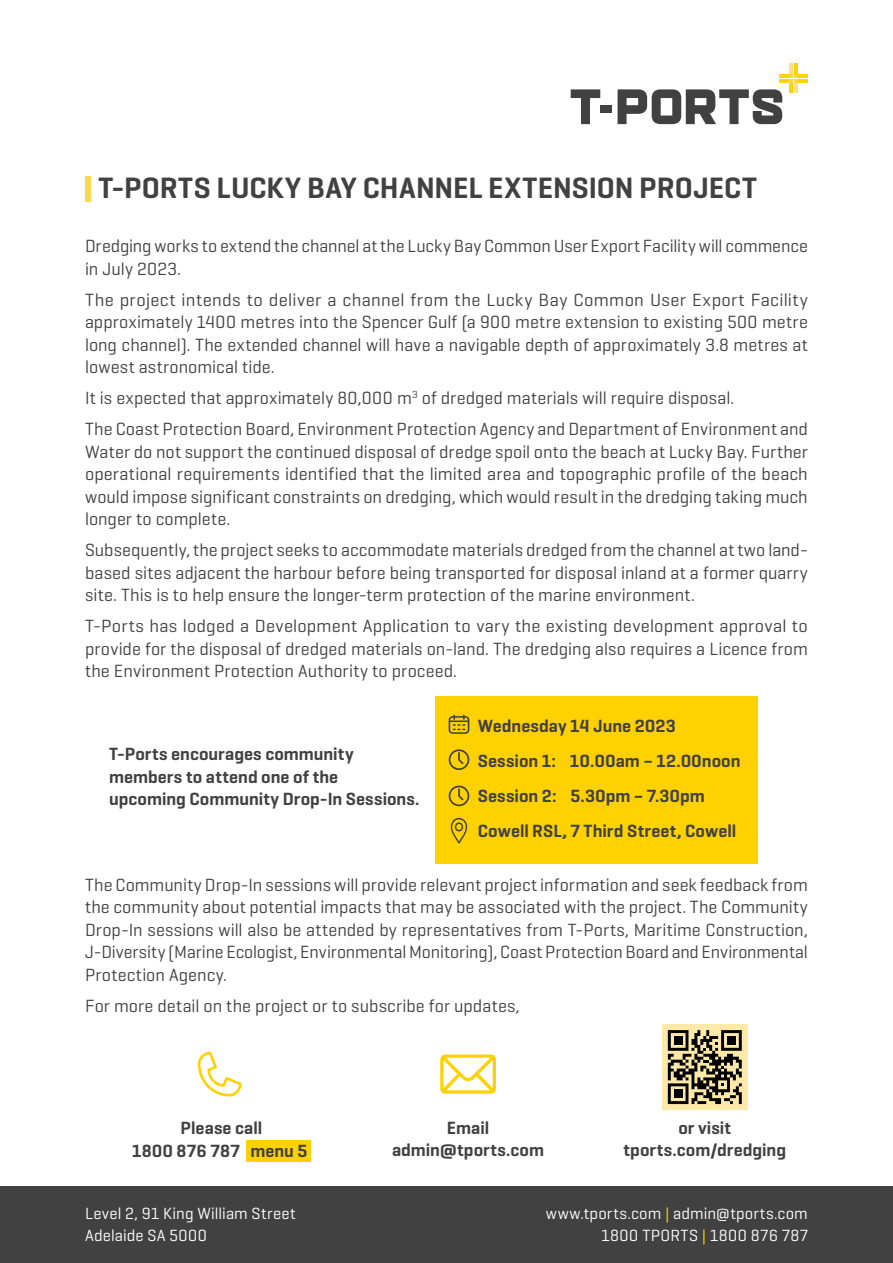
<style>
.page{position:relative;width:893px;height:1263px;background:#fff}
.page>*{position:absolute;margin:0;border:0;box-sizing:border-box;transform-origin:0 0}
.t1{font:600 30px "Geogrotesque Cyr";letter-spacing:.005em;color:#414142}
.t2{font:18px/22.5px "Geogrotesque Cyr";color:#414142;text-align:justify}
.t3{font:600 18px/22.5px "Geogrotesque Cyr";color:#414142;text-align:center}
.t4{font:16.5px/22.5px "Geogrotesque Cyr";letter-spacing:.01em;color:#fff}
.s1{color:#fed109}
</style>
<div class="page">
<div style="left:246px;top:1140px;width:65px;height:22px;background:#ffd100"></div>
<div style="left:0;top:1186px;width:893px;height:77px;background:#414142"></div>
<hr style="left:794px;top:82px;width:4px;height:11px;background:#fedf80">
<hr style="left:794px;top:64px;width:4px;height:10px;background:#fed109">
<hr style="left:789px;top:64px;width:4px;height:10px;background:#fedf80">
<hr style="left:789px;top:82px;width:4px;height:11px;background:#fed109">
<svg style="left:779px;top:74px;width:29px;height:8px"></svg>
<svg style="left:618px;top:89px;width:164px;height:35px"></svg>
<svg style="left:571px;top:89px;width:29px;height:35px"></svg>
<div style="left:600px;top:105px;width:12px;height:7px;background:#414142"></div>
<div style="left:85px;top:176px;width:5px;height:25px;background:#ffd74f"></div>
<svg style="left:198px;top:1052px;width:44px;height:44px"></svg>
<svg style="left:440px;top:1054px;width:56px;height:40px"></svg>
<div style="left:662px;top:1024px;width:85px;height:85px;background:#ffe9a9"></div>
<svg style="left:668px;top:1030px;width:74px;height:74px"></svg>
<div style="left:674px;top:1089px;width:9px;height:9px;background:#000"></div>
<div style="left:674px;top:1036px;width:9px;height:9px;background:#000"></div>
<div style="left:727px;top:1036px;width:9px;height:9px;background:#000"></div>
<div style="left:436px;top:696px;width:322px;height:168px;background:#ffd100"></div>
<svg style="left:451px;top:817px;width:16px;height:27px"></svg>
<svg style="left:449px;top:749px;width:20px;height:21px"></svg>
<svg style="left:449px;top:785px;width:20px;height:21px"></svg>
<svg style="left:449px;top:715px;width:20px;height:19px"></svg>
<h1 class="t1" style="left:98px;top:169px;width:660px">T-PORTS LUCKY BAY CHANNEL EXTENSION PROJECT</h1>
<p class="t2" style="left:85px;top:234px;width:724px">Dredging works to extend the channel at the Lucky Bay Common User Export Facility will commence in July 2023.</p>
<p class="t2" style="left:85px;top:288px;width:724px">The project intends to deliver a channel from the Lucky Bay Common User Export Facility approximately 1400 metres into the Spencer Gulf (a 900 metre extension to existing 500 metre long channel). The extended channel will have a navigable depth of approximately 3.8 metres at lowest astronomical tide.</p>
<p class="t2" style="left:85px;top:382px;width:724px;line-height:31px">It is expected that approximately 80,000 m<sup>3</sup> of dredged materials will require disposal.<br>The Coast Protection Board, Environment Protection Agency and Department of Environment and</p>
<p class="t2" style="left:85px;top:440px;width:724px">Water do not support the continued disposal of dredge spoil onto the beach at Lucky Bay. Further operational requirements identified that the limited area and topographic profile of the beach would impose significant constraints on dredging, which would result in the dredging taking much longer to complete.</p>
<p class="t2" style="left:85px;top:538px;width:724px">Subsequently, the project seeks to accommodate materials dredged from the channel at two land&shy;based sites adjacent the harbour before being transported for disposal inland at a former quarry site. This is to help ensure the longer-term protection of the marine environment.</p>
<p class="t2" style="left:85px;top:614px;width:724px">T-Ports has lodged a Development Application to vary the existing development approval to provide for the disposal of dredged materials on-land. The dredging also requires a Licence from the Environment Protection Authority to proceed.</p>
<p class="t3" style="left:109px;top:742px;width:312px;text-align:left">T-Ports encourages community members to attend one of the upcoming Community Drop-In Sessions.</p>
<p class="t3" style="left:478px;top:709px;width:264px;line-height:35px;text-align:left">Wednesday 14 June 2023<br>Session 1: 10.00am – 12.00noon<br>Session 2: 5.30pm – 7.30pm<br>Cowell RSL, 7 Third Street, Cowell</p>
<p class="t2" style="left:85px;top:873px;width:724px">The Community Drop-In sessions will provide relevant project information and seek feedback from the community about potential impacts that may be associated with the project. The Community Drop-In sessions will also be attended by representatives from T-Ports, Maritime Construction, J-Diversity (Marine Ecologist, Environmental Monitoring), Coast Protection Board and Environmental Protection Agency.</p>
<p class="t2" style="left:85px;top:994px;width:436px">For more detail on the project or to subscribe for updates,</p>
<p class="t3" style="left:132px;top:1117px;width:177px">Please call<br>1800 876 787 menu 5</p>
<p class="t3" style="left:392px;top:1117px;width:154px;line-height:21.6px">Email admin@tports.com</p>
<p class="t3" style="left:623px;top:1117px;width:164px;line-height:21.6px">or visit tports.com/dredging</p>
<p class="t4" style="left:85px;top:1201px;width:212px">Level 2, 91 King William Street<br>Adelaide SA 5000</p>
<p class="t4" style="left:546px;top:1201px;width:264px;text-align:right">www.tports.com <span class="s1">|</span> admin@tports.com<br>1800 TPORTS <span class="s1">|</span> 1800 876 787</p>
</div>
